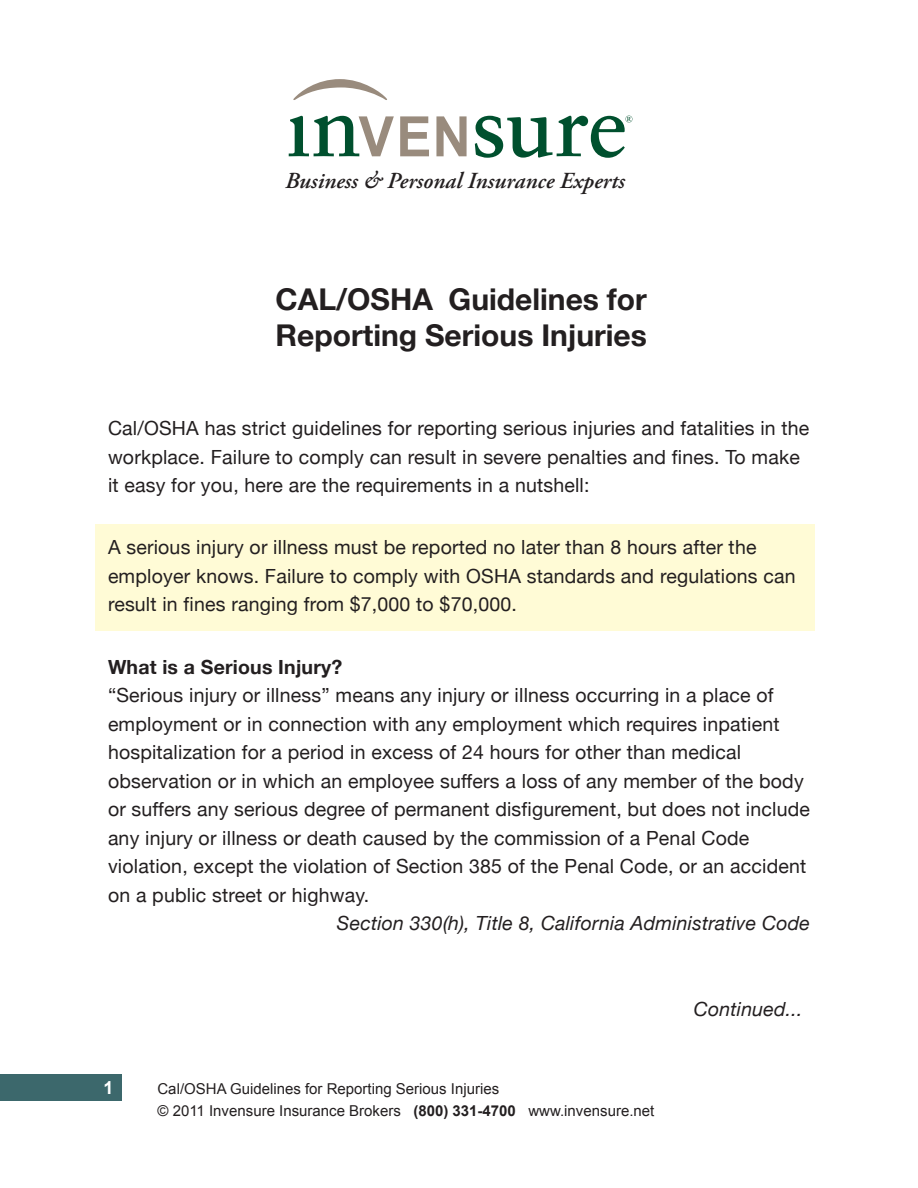
<style>
.page{position:relative;width:918px;height:1188px;background:#fff}
.page>*{position:absolute;margin:0;border:0;box-sizing:border-box;transform-origin:0 0}
.t1{font:700 30px/36px "Helvetica Neue";color:#231f20}
.t2{font:italic 600 22.95px "Adobe Garamond Pro";color:#231f20}
.t1-2{font:19.5px/28.5px "Helvetica Neue";letter-spacing:.01em;color:#231f20}
.t1-3{font:italic 19.5px "Helvetica Neue";letter-spacing:.01em;color:#231f20}
.t3{font:700 18px "Arial";color:#fff}
.t4{font:15px/22.5px "Arial";color:#231f20}
.s1{font-weight:700}
</style>
<div class="page">
<div style="left:95px;top:525px;width:719px;height:106px;background:#fffbd6"></div>
<svg style="left:293px;top:79px;width:94px;height:21px"></svg>
<svg style="left:289px;top:116px;width:343px;height:42px"></svg>
<div style="left:0;top:1074px;width:122px;height:27px;background:#3c686c"></div>
<p class="t2" style="left:285px;top:168px;width:341px">Business &amp; Personal Insurance Experts</p>
<p class="t1" style="left:276px;top:281px;width:373px">CAL/OSHA Guidelines for<br>Reporting Serious Injuries</p>
<p class="t1-2" style="left:108px;top:414px;width:703px">Cal/OSHA has strict guidelines for reporting serious injuries and fatalities in the workplace. Failure to comply can result in severe penalties and fines. To make it easy for you, here are the requirements in a nutshell:</p>
<p class="t1-2" style="left:108px;top:533px;width:689px">A serious injury or illness must be reported no later than 8 hours after the employer knows. Failure to comply with OSHA standards and regulations can result in fines ranging from $7,000 to $70,000.</p>
<p class="t1-2" style="left:108px;top:652px;width:703px"><span class="s1">What is a Serious Injury?<br></span>“Serious injury or illness” means any injury or illness occurring in a place of employment or in connection with any employment which requires inpatient hospitalization for a period in excess of 24 hours for other than medical observation or in which an employee suffers a loss of any member of the body or suffers any serious degree of permanent disfigurement, but does not include any injury or illness or death caused by the commission of a Penal Code violation, except the violation of Section 385 of the Penal Code, or an accident on a public street or highway.</p>
<p class="t1-3" style="left:337px;top:911px;width:475px">Section 330(h), Title 8, California Administrative Code</p>
<p class="t3" style="left:104px;top:1077px;width:12px">1</p>
<p class="t4" style="left:158px;top:1077px;width:498px">Cal/OSHA Guidelines for Reporting Serious Injuries<br>© 2011 Invensure Insurance Brokers <span class="s1">(800) 331-4700</span> www.invensure.net</p>
<p class="t1-3" style="left:694px;top:997px;width:110px">Continued...</p>
</div>
